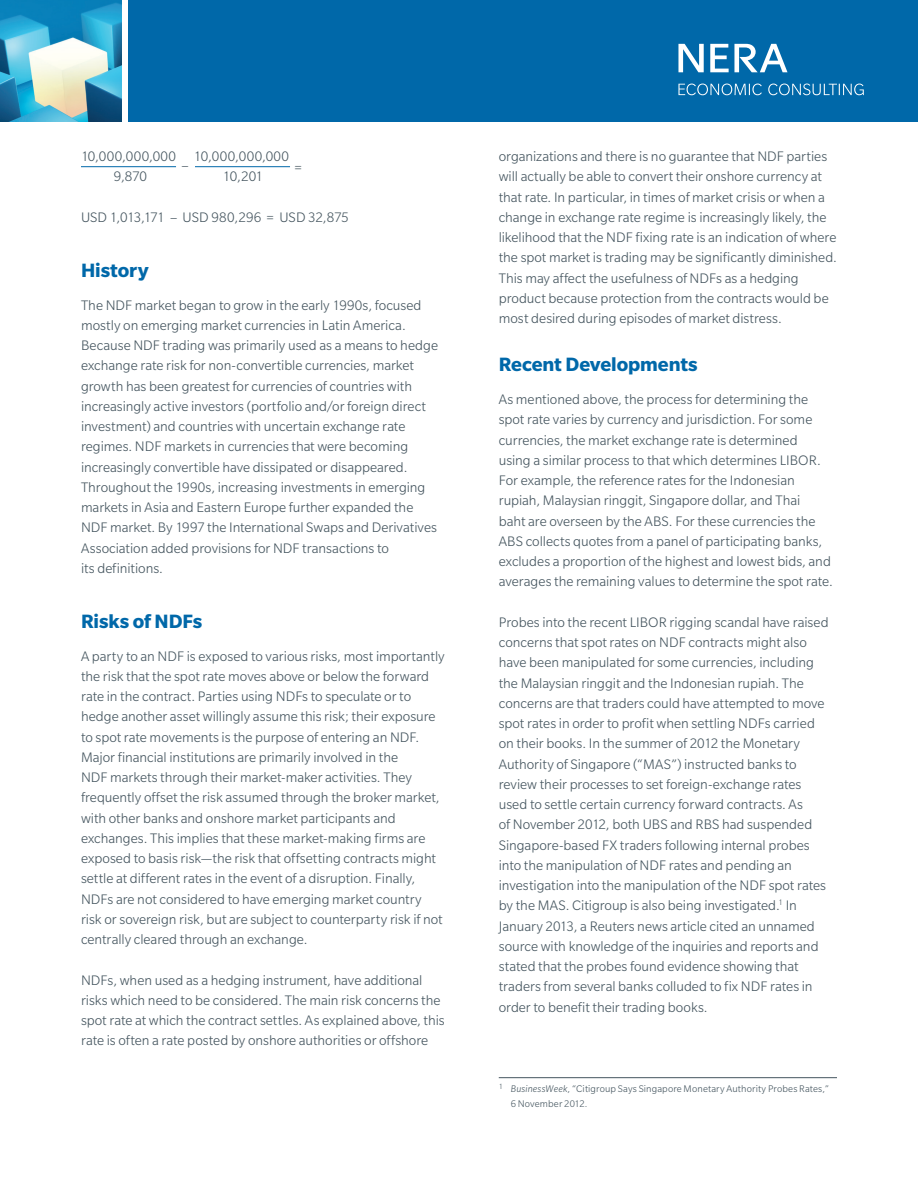
<style>
.page{position:relative;width:918px;height:1188px;background:#fff}
.page>*{position:absolute;margin:0;border:0;box-sizing:border-box;transform-origin:0 0}
.Bodytext{font:700 21px "Slate Pro";letter-spacing:-.005em;color:#0068a9}
.Bodytext-2{font:300 15px/20.2px "Slate Pro";color:#45555f}
.Bodytext-3{font:300 15px "Slate Pro";letter-spacing:.03em;color:#45555f}
.Bodytext-4{font:300 10.5px/15px "Slate Pro";letter-spacing:.01em;color:#45555f}
.s1{font-style:italic}
</style>
<div class="page">
<img style="left:0;top:0;width:121px;height:122px">
<div style="left:128px;top:0;width:790px;height:122px;background:#0068a9"></div>
<svg style="left:678px;top:44px;width:26px;height:28px"></svg>
<svg style="left:710px;top:44px;width:78px;height:28px"></svg>
<svg style="left:678px;top:84px;width:84px;height:11px"></svg>
<svg style="left:768px;top:84px;width:96px;height:11px"></svg>
<hr style="left:81px;top:166px;width:95px;height:1px;background:#0068a9">
<hr style="left:195px;top:166px;width:95px;height:1px;background:#0068a9">
<hr style="left:499px;top:1077px;width:338px;height:1px;background:#45555f">
<p class="Bodytext-3" style="left:81px;top:149px;width:97px">10,000,000,000</p>
<p class="Bodytext-3" style="left:194px;top:149px;width:97px">10,000,000,000</p>
<p class="Bodytext-2" style="left:181px;top:155px;width:9px">–</p>
<p class="Bodytext-2" style="left:294px;top:157px;width:9px">=</p>
<p class="Bodytext-2" style="left:114px;top:166px;width:35px">9,870</p>
<p class="Bodytext-2" style="left:223px;top:166px;width:42px">10,201</p>
<p class="Bodytext-2" style="left:81px;top:207px;width:269px">USD 1,013,171 – USD 980,296 = USD 32,875</p>
<p class="Bodytext" style="left:81px;top:258px;width:69px">History</p>
<p class="Bodytext-2" style="left:81px;top:295px;width:359px">The NDF market began to grow in the early 1990s, focused mostly on emerging market currencies in Latin America.<br>Because NDF trading was primarily used as a means to hedge exchange rate risk for non-convertible currencies, market growth has been greatest for currencies of countries with increasingly active investors (portfolio and/or foreign direct investment) and countries with uncertain exchange rate regimes. NDF markets in currencies that were becoming increasingly convertible have dissipated or disappeared.<br>Throughout the 1990s, increasing investments in emerging markets in Asia and Eastern Europe further expanded the NDF market. By 1997 the International Swaps and Derivatives Association added provisions for NDF transactions to<br>its definitions.</p>
<p class="Bodytext" style="left:81px;top:609px;width:123px">Risks of NDFs</p>
<p class="Bodytext-2" style="left:81px;top:646px;width:365px">A party to an NDF is exposed to various risks, most importantly the risk that the spot rate moves above or below the forward rate in the contract. Parties using NDFs to speculate or to hedge another asset willingly assume this risk; their exposure to spot rate movements is the purpose of entering an NDF.<br>Major financial institutions are primarily involved in the<br>NDF markets through their market-maker activities. They frequently offset the risk assumed through the broker market, with other banks and onshore market participants and exchanges. This implies that these market-making firms are exposed to basis risk—the risk that offsetting contracts might settle at different rates in the event of a disruption. Finally, NDFs are not considered to have emerging market country risk or sovereign risk, but are subject to counterparty risk if not centrally cleared through an exchange.</p>
<p class="Bodytext-2" style="left:81px;top:970px;width:365px">NDFs, when used as a hedging instrument, have additional risks which need to be considered. The main risk concerns the spot rate at which the contract settles. As explained above, this rate is often a rate posted by onshore authorities or offshore</p>
<p class="Bodytext-2" style="left:499px;top:146px;width:340px">organizations and there is no guarantee that NDF parties will actually be able to convert their onshore currency at that rate. In particular, in times of market crisis or when a change in exchange rate regime is increasingly likely, the likelihood that the NDF fixing rate is an indication of where the spot market is trading may be significantly diminished.<br>This may affect the usefulness of NDFs as a hedging product because protection from the contracts would be most desired during episodes of market distress.</p>
<p class="Bodytext" style="left:499px;top:353px;width:201px">Recent Developments</p>
<p class="Bodytext-2" style="left:499px;top:389px;width:336px">As mentioned above, the process for determining the spot rate varies by currency and jurisdiction. For some currencies, the market exchange rate is determined using a similar process to that which determines LIBOR.<br>For example, the reference rates for the Indonesian rupiah, Malaysian ringgit, Singapore dollar, and Thai<br>baht are overseen by the ABS. For these currencies the ABS collects quotes from a panel of participating banks, excludes a proportion of the highest and lowest bids, and averages the remaining values to determine the spot rate.</p>
<p class="Bodytext-2" style="left:499px;top:612px;width:331px">Probes into the recent LIBOR rigging scandal have raised concerns that spot rates on NDF contracts might also have been manipulated for some currencies, including the Malaysian ringgit and the Indonesian rupiah. The concerns are that traders could have attempted to move spot rates in order to profit when settling NDFs carried on their books. In the summer of 2012 the Monetary Authority of Singapore (“MAS”) instructed banks to review their processes to set foreign-exchange rates used to settle certain currency forward contracts. As<br>of November 2012, both UBS and RBS had suspended Singapore-based FX traders following internal probes into the manipulation of NDF rates and pending an investigation into the manipulation of the NDF spot rates by the MAS. Citigroup is also being investigated.<sup>1</sup> In January 2013, a Reuters news article cited an unnamed source with knowledge of the inquiries and reports and stated that the probes found evidence showing that traders from several banks colluded to fix NDF rates in order to benefit their trading books.</p>
<p class="Bodytext-4" style="left:511px;top:1081px;width:320px;text-indent:-12px"><sup>1</sup> <span class="s1">BusinessWeek</span>, “Citigroup Says Singapore Monetary Authority Probes Rates,”<br>6 November 2012.</p>
</div>
